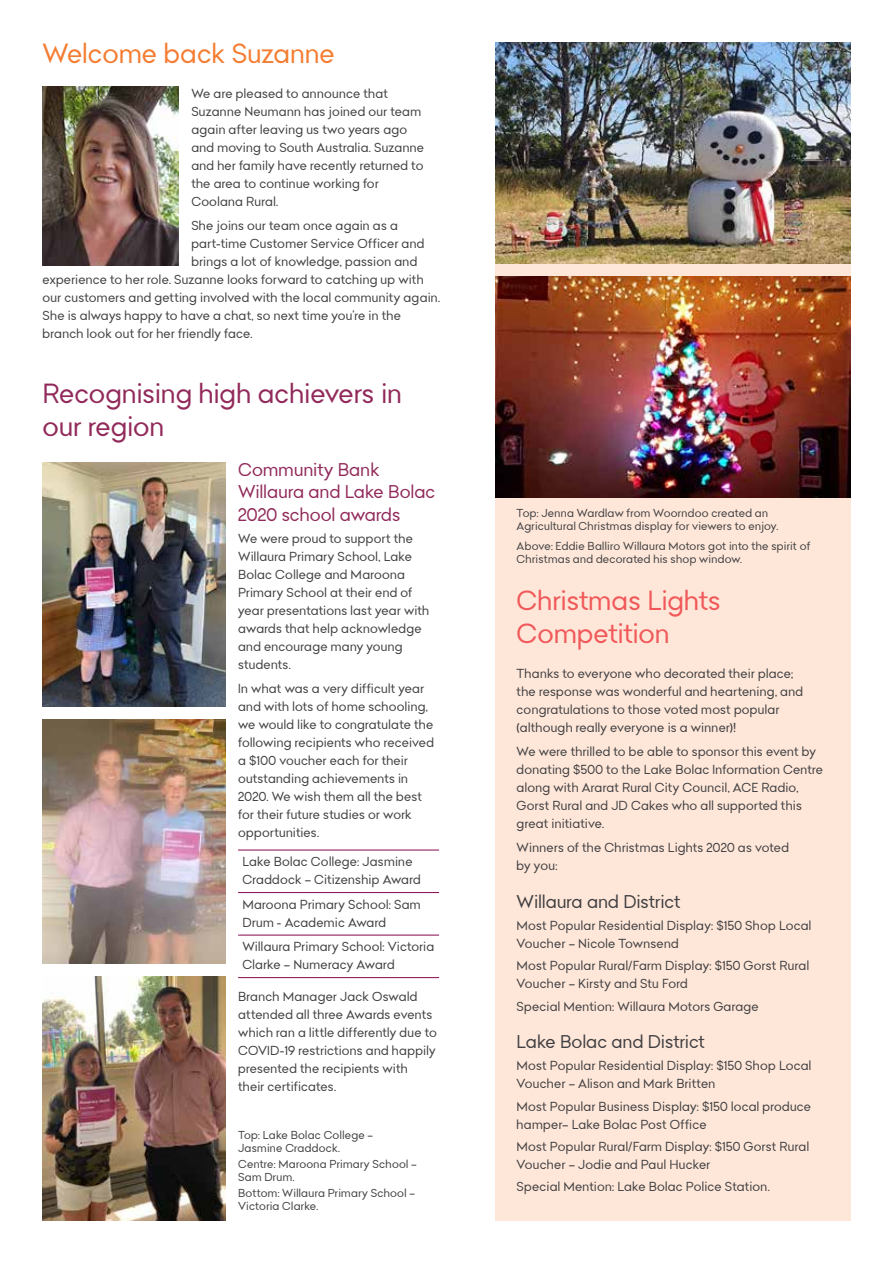
<style>
.page{position:relative;width:893px;height:1263px;background:#fff}
.page>*{position:absolute;margin:0;border:0;box-sizing:border-box;transform-origin:0 0}
.t1{font:27px/33px "Bendigo Sans";color:#912a5a}
.t2{font:27px/33px "Bendigo Sans";color:#f15859}
.t3{font:27px "Bendigo Sans";letter-spacing:.01em;color:#f47d32}
.t4{font:18px/22.5px "Bendigo Sans";letter-spacing:.01em;color:#912a5a}
.t5{font:18px "Bendigo Sans";letter-spacing:.005em;color:#414042}
.t6{font:12.75px/18px "Bendigo Sans";letter-spacing:.02em;color:#414042}
.t7{font:11.25px/13.5px "Bendigo Sans";letter-spacing:.025em;color:#414042}
</style>
<div class="page">
<hr style="left:238px;top:850px;width:201px;height:1px;background:#88074f">
<hr style="left:238px;top:892px;width:201px;height:1px;background:#88074f">
<hr style="left:238px;top:935px;width:201px;height:1px;background:#88074f">
<hr style="left:238px;top:977px;width:201px;height:1px;background:#88074f">
<div style="left:495px;top:43px;width:355px;height:1177px;background:#fee7d9"></div>
<img style="left:43px;top:86px;width:136px;height:179px">
<img style="left:43px;top:462px;width:182px;height:244px">
<img style="left:43px;top:976px;width:182px;height:244px">
<img style="left:43px;top:719px;width:182px;height:244px">
<img style="left:495px;top:43px;width:355px;height:221px">
<img style="left:495px;top:276px;width:355px;height:221px">
<h1 class="t3" style="left:43px;top:35px;width:294px">Welcome back Suzanne</h1>
<p class="t6" style="left:191px;top:84px;width:234px">We are pleased to announce that<br>Suzanne Neumann has joined our team again after leaving us two years ago and moving to South Australia. Suzanne and her family have recently returned to the area to continue working for<br>Coolana Rural.</p>
<p class="t6" style="left:191px;top:216px;width:208px">She joins our team once again as a</p>
<p class="t6" style="left:191px;top:234px;width:234px">part-time Customer Service Officer and</p>
<p class="t6" style="left:191px;top:252px;width:227px">brings a lot of knowledge, passion and</p>
<p class="t6" style="left:43px;top:270px;width:383px">experience to her role. Suzanne looks forward to catching up with</p>
<p class="t6" style="left:43px;top:288px;width:399px">our customers and getting involved with the local community again.</p>
<p class="t6" style="left:43px;top:306px;width:360px">She is always happy to have a chat, so next time you’re in the</p>
<p class="t6" style="left:43px;top:324px;width:212px">branch look out for her friendly face.</p>
<h1 class="t1" style="left:43px;top:376px;width:361px">Recognising high achievers in our region</h1>
<h2 class="t4" style="left:238px;top:457px;width:199px">Community Bank<br>Willaura and Lake Bolac<br>2020 school awards</h2>
<p class="t6" style="left:238px;top:529px;width:192px">We were proud to support the<br>Willaura Primary School, Lake<br>Bolac College and Maroona<br>Primary School at their end of year presentations last year with awards that help acknowledge and encourage many young students.</p>
<p class="t6" style="left:238px;top:679px;width:197px">In what was a very difficult year and with lots of home schooling, we would like to congratulate the following recipients who received a $100 voucher each for their outstanding achievements in<br>2020. We wish them all the best for their future studies or work opportunities.</p>
<p class="t6" style="left:242px;top:852px;width:180px">Lake Bolac College: Jasmine<br>Craddock – Citizenship Award</p>
<p class="t6" style="left:242px;top:895px;width:180px">Maroona Primary School: Sam<br>Drum - Academic Award</p>
<p class="t6" style="left:242px;top:937px;width:193px">Willaura Primary School: Victoria<br>Clarke – Numeracy Award</p>
<p class="t6" style="left:238px;top:987px;width:200px">Branch Manager Jack Oswald attended all three Awards events which ran a little differently due to<br>COVID-19 restrictions and happily presented the recipients with their certificates.</p>
<p class="t7" style="left:238px;top:1127px;width:137px">Top: Lake Bolac College –<br>Jasmine Craddock.</p>
<p class="t7" style="left:238px;top:1157px;width:180px">Centre: Maroona Primary School –<br>Sam Drum.</p>
<p class="t7" style="left:238px;top:1186px;width:178px">Bottom: Willaura Primary School –<br>Victoria Clarke.</p>
<p class="t7" style="left:517px;top:506px;width:263px">Top: Jenna Wardlaw from Woorndoo created an<br>Agricultural Christmas display for viewers to enjoy.</p>
<p class="t7" style="left:517px;top:539px;width:295px">Above: Eddie Balliro Willaura Motors got into the spirit of<br>Christmas and decorated his shop window.</p>
<h1 class="t2" style="left:517px;top:583px;width:205px">Christmas Lights<br>Competition</h1>
<p class="t6" style="left:517px;top:664px;width:288px">Thanks to everyone who decorated their place; the response was wonderful and heartening, and congratulations to those voted most popular (although really everyone is a winner)!</p>
<p class="t6" style="left:517px;top:742px;width:308px">We were thrilled to be able to sponsor this event by donating $500 to the Lake Bolac Information Centre along with Ararat Rural City Council, ACE Radio, Gorst Rural and JD Cakes who all supported this great initiative.</p>
<p class="t6" style="left:517px;top:839px;width:274px">Winners of the Christmas Lights 2020 as voted by you:</p>
<h2 class="t5" style="left:517px;top:889px;width:165px">Willaura and District</h2>
<p class="t6" style="left:517px;top:916px;width:296px">Most Popular Residential Display: $150 Shop Local<br>Voucher – Nicole Townsend</p>
<p class="t6" style="left:517px;top:956px;width:294px">Most Popular Rural/Farm Display: $150 Gorst Rural<br>Voucher – Kirsty and Stu Ford</p>
<p class="t6" style="left:517px;top:997px;width:244px">Special Mention: Willaura Motors Garage</p>
<h2 class="t5" style="left:517px;top:1030px;width:190px">Lake Bolac and District</h2>
<p class="t6" style="left:517px;top:1056px;width:296px">Most Popular Residential Display: $150 Shop Local<br>Voucher – Alison and Mark Britten</p>
<p class="t6" style="left:517px;top:1097px;width:296px">Most Popular Business Display: $150 local produce hamper– Lake Bolac Post Office</p>
<p class="t6" style="left:517px;top:1137px;width:294px">Most Popular Rural/Farm Display: $150 Gorst Rural<br>Voucher – Jodie and Paul Hucker</p>
<p class="t6" style="left:517px;top:1177px;width:255px">Special Mention: Lake Bolac Police Station.</p>
</div>
